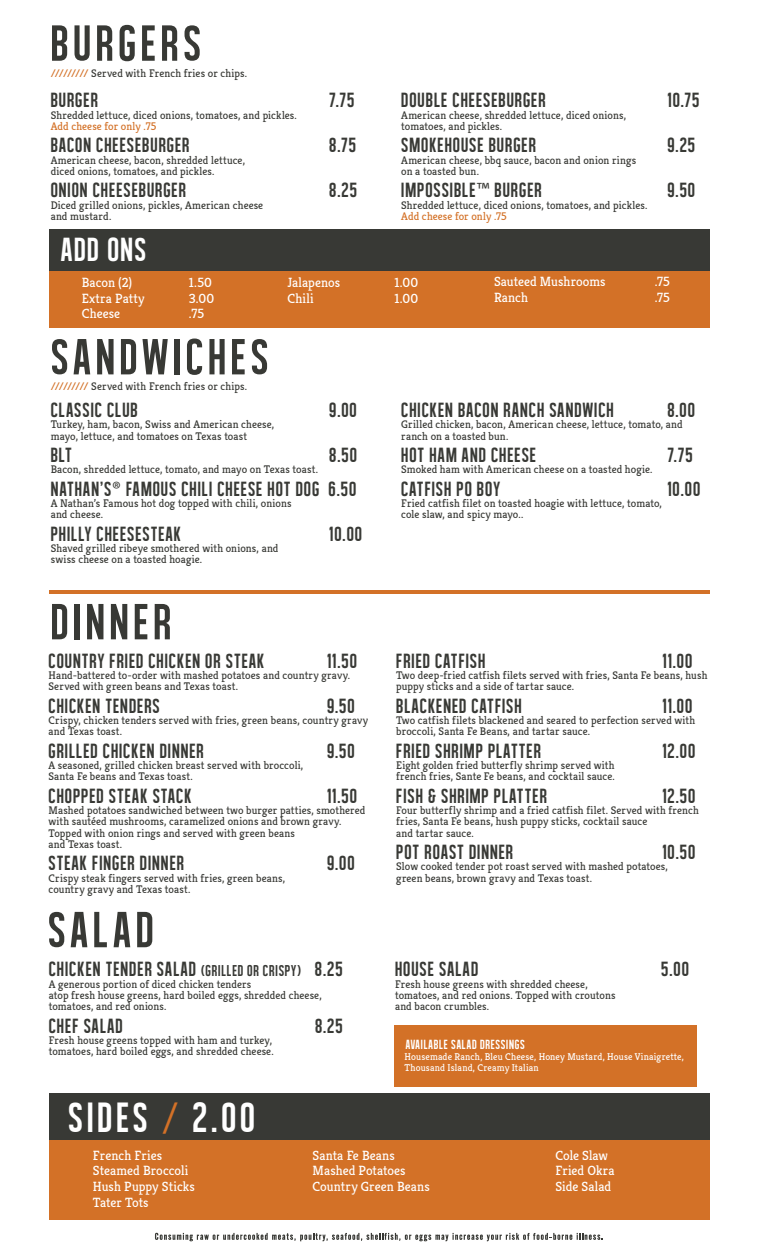
<style>
.page{position:relative;width:765px;height:1260px;background:#fff}
.page>*{position:absolute;margin:0;border:0;box-sizing:border-box;transform-origin:0 0}
.t1{font:51.75px "Alegre Sans";letter-spacing:.095em;color:#383935}
.t2{font:43.12px "Alegre Sans";letter-spacing:.095em;color:#fff}
.t3{font:34.12px "Alegre Sans";letter-spacing:.045em;color:#fff}
.t4{font:21px "Alegre Sans";letter-spacing:.05em;color:#383935}
.t5{font:13.5px "Alegre Sans";letter-spacing:.055em;color:#fff}
.t6{font:13.38px/15.8px "Kreon";letter-spacing:.005em;color:#fff}
.t7{font:11.12px/11.2px "Kreon";letter-spacing:.01em;color:#383935}
.t8{font:11.12px "Kreon";letter-spacing:.01em;color:#d37127}
.t9{font:9.88px/11.2px "Kreon";letter-spacing:.015em;color:#fff}
.s1{color:#d37127}
.s2{font-family:"Myriad Pro"}
.s3{font-size:16px}
.s4{font-family:"Myriad Pro";color:#d37127}
</style>
<div class="page">
<div style="left:49px;top:230px;width:660px;height:98px;background:#d37127"></div>
<div style="left:394px;top:1025px;width:303px;height:62px;background:#d37127"></div>
<hr style="left:49px;top:590px;width:660px;height:3px;background:#d37127">
<div style="left:49px;top:229px;width:660px;height:42px;background:#383935"></div>
<div style="left:49px;top:1095px;width:660px;height:125px;background:#d37127"></div>
<div style="left:49px;top:1094px;width:660px;height:46px;background:#383935"></div>
<svg style="left:155px;top:1233px;width:448px;height:8px"></svg>
<h1 class="t1" style="left:51px;top:15px;width:152px">BURGERS</h1>
<p class="t7" style="left:51px;top:67px;width:198px"><span class="s1">/////////</span> Served with French fries or chips.</p>
<h3 class="t4" style="left:51px;top:89px;width:49px">BURGER</h3>
<h3 class="t4" style="left:329px;top:89px;width:27px">7.75</h3>
<p class="t7" style="left:51px;top:109px;width:248px">Shredded lettuce, diced onions, tomatoes, and pickles.</p>
<p class="t8" style="left:51px;top:119px;width:107px">Add cheese for only .75</p>
<h3 class="t4" style="left:51px;top:134px;width:140px">BACON CHEESEBURGER</h3>
<h3 class="t4" style="left:329px;top:134px;width:28px">8.75</h3>
<p class="t7" style="left:51px;top:154px;width:196px">American cheese, bacon, shredded lettuce, diced onions, tomatoes, and pickles.</p>
<h3 class="t4" style="left:51px;top:179px;width:137px">ONION CHEESEBURGER</h3>
<h3 class="t4" style="left:329px;top:179px;width:29px">8.25</h3>
<p class="t7" style="left:51px;top:199px;width:214px">Diced grilled onions, pickles, American cheese and mustard.</p>
<h3 class="t3" style="left:61px;top:231px;width:87px">ADD ONS</h3>
<h3 class="t4" style="left:401px;top:89px;width:146px">DOUBLE CHEESEBURGER</h3>
<h3 class="t4" style="left:667px;top:89px;width:34px">10.75</h3>
<p class="t7" style="left:401px;top:109px;width:226px">American cheese, shredded lettuce, diced onions, tomatoes, and pickles.</p>
<h3 class="t4" style="left:401px;top:134px;width:136px">SMOKEHOUSE BURGER</h3>
<h3 class="t4" style="left:667px;top:134px;width:29px">9.25</h3>
<p class="t7" style="left:401px;top:154px;width:236px">American cheese, bbq sauce, bacon and onion rings on a toasted bun.</p>
<h3 class="t4" style="left:401px;top:179px;width:142px">IMPOSSIBLE<span class="s2">™</span> BURGER</h3>
<h3 class="t4" style="left:667px;top:179px;width:29px">9.50</h3>
<p class="t7" style="left:401px;top:199px;width:248px">Shredded lettuce, diced onions, tomatoes, and pickles.</p>
<p class="t8" style="left:401px;top:209px;width:107px">Add cheese for only .75</p>
<p class="t6" style="left:82px;top:274px;width:52px">Bacon (2)</p>
<p class="t6" style="left:189px;top:274px;width:25px">1.50</p>
<p class="t6" style="left:82px;top:290px;width:64px">Extra Patty</p>
<p class="t6" style="left:189px;top:290px;width:27px">3.00</p>
<p class="t6" style="left:82px;top:306px;width:40px">Cheese</p>
<p class="t6" style="left:189px;top:306px;width:17px">.75</p>
<h1 class="t1" style="left:51px;top:329px;width:219px">SANDWICHES</h1>
<p class="t7" style="left:51px;top:381px;width:198px"><span class="s1">/////////</span> Served with French fries or chips.</p>
<p class="t6" style="left:287px;top:274px;width:54px">Jalapenos</p>
<p class="t6" style="left:395px;top:274px;width:25px">1.00</p>
<p class="t6" style="left:287px;top:290px;width:28px">Chili</p>
<p class="t6" style="left:395px;top:290px;width:25px">1.00</p>
<p class="t6" style="left:494px;top:274px;width:113px">Sauteed Mushrooms</p>
<p class="t6" style="left:655px;top:274px;width:17px">.75</p>
<p class="t6" style="left:494px;top:289px;width:36px">Ranch</p>
<p class="t6" style="left:655px;top:289px;width:17px">.75</p>
<h3 class="t4" style="left:51px;top:399px;width:89px">CLASSIC CLUB</h3>
<h3 class="t4" style="left:329px;top:399px;width:29px">9.00</h3>
<p class="t7" style="left:51px;top:419px;width:225px">Turkey, ham, bacon, Swiss and American cheese, mayo, lettuce, and tomatoes on Texas toast</p>
<h3 class="t4" style="left:51px;top:444px;width:23px">BLT</h3>
<h3 class="t4" style="left:329px;top:444px;width:29px">8.50</h3>
<p class="t7" style="left:51px;top:464px;width:269px">Bacon, shredded lettuce, tomato, and mayo on Texas toast.</p>
<h3 class="t4" style="left:51px;top:477px;width:307px">NATHAN’S<span class="s2">®</span> FAMOUS CHILI CHEESE HOT DOG 6.50</h3>
<p class="t7" style="left:51px;top:498px;width:242px">A Nathan’s Famous hot dog topped with chili, onions and cheese.</p>
<h3 class="t4" style="left:51px;top:522px;width:132px">PHILLY CHEESESTEAK</h3>
<h3 class="t4" style="left:329px;top:522px;width:34px">10.00</h3>
<p class="t7" style="left:51px;top:543px;width:229px">Shaved grilled ribeye smothered with onions, and swiss cheese on a toasted hoagie.</p>
<h1 class="t1" style="left:51px;top:594px;width:122px">DINNER</h1>
<h3 class="t4" style="left:49px;top:649px;width:217px">COUNTRY FRIED CHICKEN OR STEAK</h3>
<h3 class="t4" style="left:327px;top:649px;width:31px">11.50</h3>
<p class="t7" style="left:49px;top:670px;width:303px">Hand-battered to-order with mashed potatoes and country gravy.<br>Served with green beans and Texas toast.</p>
<h3 class="t4" style="left:49px;top:694px;width:113px">CHICKEN TENDERS</h3>
<h3 class="t4" style="left:327px;top:694px;width:29px">9.50</h3>
<p class="t7" style="left:49px;top:715px;width:321px">Crispy, chicken tenders served with fries, green beans, country gravy and Texas toast.</p>
<h3 class="t4" style="left:49px;top:739px;width:157px">GRILLED CHICKEN DINNER</h3>
<h3 class="t4" style="left:327px;top:739px;width:29px">9.50</h3>
<p class="t7" style="left:49px;top:760px;width:256px">A seasoned, grilled chicken breast served with broccoli,<br>Santa Fe beans and Texas toast.</p>
<h3 class="t4" style="left:49px;top:784px;width:144px">CHOPPED STEAK STACK</h3>
<h3 class="t4" style="left:327px;top:784px;width:31px">11.50</h3>
<p class="t7" style="left:49px;top:805px;width:318px">Mashed potatoes sandwiched between two burger patties, smothered with sautéed mushrooms, caramelized onions and brown gravy.<br>Topped with onion rings and served with green beans<br>and Texas toast.</p>
<h3 class="t4" style="left:49px;top:852px;width:137px">STEAK FINGER DINNER</h3>
<h3 class="t4" style="left:327px;top:852px;width:29px">9.00</h3>
<p class="t7" style="left:49px;top:872px;width:238px">Crispy steak fingers served with fries, green beans, country gravy and Texas toast.</p>
<h1 class="t1" style="left:48px;top:902px;width:107px">SALAD</h1>
<h3 class="t4" style="left:49px;top:958px;width:295px">CHICKEN TENDER SALAD <span class="s3">(GRILLED OR CRISPY)</span> 8.25</h3>
<p class="t7" style="left:49px;top:978px;width:274px">A generous portion of diced chicken tenders<br>atop fresh house greens, hard boiled eggs, shredded cheese, tomatoes, and red onions.</p>
<h3 class="t4" style="left:49px;top:1014px;width:75px">CHEF SALAD</h3>
<h3 class="t4" style="left:315px;top:1014px;width:29px">8.25</h3>
<p class="t7" style="left:49px;top:1035px;width:226px">Fresh house greens topped with ham and turkey, tomatoes, hard boiled eggs, and shredded cheese.</p>
<h2 class="t2" style="left:68px;top:1094px;width:188px">SIDES <span class="s4">/</span> 2.00</h2>
<h3 class="t4" style="left:401px;top:399px;width:214px">CHICKEN BACON RANCH SANDWICH</h3>
<h3 class="t4" style="left:667px;top:399px;width:29px">8.00</h3>
<p class="t7" style="left:401px;top:419px;width:283px">Grilled chicken, bacon, American cheese, lettuce, tomato, and ranch on a toasted bun.</p>
<h3 class="t4" style="left:401px;top:444px;width:136px">HOT HAM AND CHEESE</h3>
<h3 class="t4" style="left:667px;top:444px;width:27px">7.75</h3>
<p class="t7" style="left:401px;top:464px;width:253px">Smoked ham with American cheese on a toasted hogie.</p>
<h3 class="t4" style="left:401px;top:477px;width:100px">CATFISH PO BOY</h3>
<h3 class="t4" style="left:667px;top:477px;width:34px">10.00</h3>
<p class="t7" style="left:401px;top:498px;width:262px">Fried catfish filet on toasted hoagie with lettuce, tomato, cole slaw, and spicy mayo..</p>
<h3 class="t4" style="left:396px;top:649px;width:91px">FRIED CATFISH</h3>
<h3 class="t4" style="left:662px;top:649px;width:31px">11.00</h3>
<p class="t7" style="left:396px;top:670px;width:313px">Two deep-fried catfish filets served with fries, Santa Fe beans, hush puppy sticks and a side of tartar sauce.</p>
<h3 class="t4" style="left:396px;top:694px;width:127px">BLACKENED CATFISH</h3>
<h3 class="t4" style="left:662px;top:694px;width:31px">11.00</h3>
<p class="t7" style="left:396px;top:715px;width:301px">Two catfish filets blackened and seared to perfection served with broccoli, Santa Fe Beans, and tartar sauce.</p>
<h3 class="t4" style="left:396px;top:739px;width:146px">FRIED SHRIMP PLATTER</h3>
<h3 class="t4" style="left:662px;top:739px;width:34px">12.00</h3>
<p class="t7" style="left:396px;top:760px;width:220px">Eight golden fried butterfly shrimp served with french fries, Sante Fe beans, and cocktail sauce.</p>
<h3 class="t4" style="left:396px;top:784px;width:152px">FISH &amp; SHRIMP PLATTER</h3>
<h3 class="t4" style="left:662px;top:784px;width:34px">12.50</h3>
<p class="t7" style="left:396px;top:805px;width:304px">Four butterfly shrimp and a fried catfish filet. Served with french fries, Santa Fe beans, hush puppy sticks, cocktail sauce<br>and tartar sauce.</p>
<h3 class="t4" style="left:396px;top:841px;width:118px">POT ROAST DINNER</h3>
<h3 class="t4" style="left:662px;top:841px;width:34px">10.50</h3>
<p class="t7" style="left:396px;top:861px;width:273px">Slow cooked tender pot roast served with mashed potatoes, green beans, brown gravy and Texas toast.</p>
<h3 class="t4" style="left:395px;top:958px;width:85px">HOUSE SALAD</h3>
<h3 class="t4" style="left:661px;top:958px;width:29px">5.00</h3>
<p class="t7" style="left:395px;top:978px;width:222px">Fresh house greens with shredded cheese, tomatoes, and red onions. Topped with croutons and bacon crumbles.</p>
<p class="t5" style="left:406px;top:1037px;width:121px">AVAILABLE SALAD DRESSINGS</p>
<p class="t9" style="left:405px;top:1051px;width:281px">Housemade Ranch, Bleu Cheese, Honey Mustard, House Vinaigrette,<br>Thousand Island, Creamy Italian</p>
<p class="t6" style="left:93px;top:1147px;width:104px">French Fries<br>Steamed Broccoli<br>Hush Puppy Sticks<br>Tater Tots</p>
<p class="t6" style="left:313px;top:1147px;width:119px">Santa Fe Beans<br>Mashed Potatoes<br>Country Green Beans</p>
<p class="t6" style="left:555px;top:1147px;width:61px">Cole Slaw<br>Fried Okra<br>Side Salad</p>
</div>
